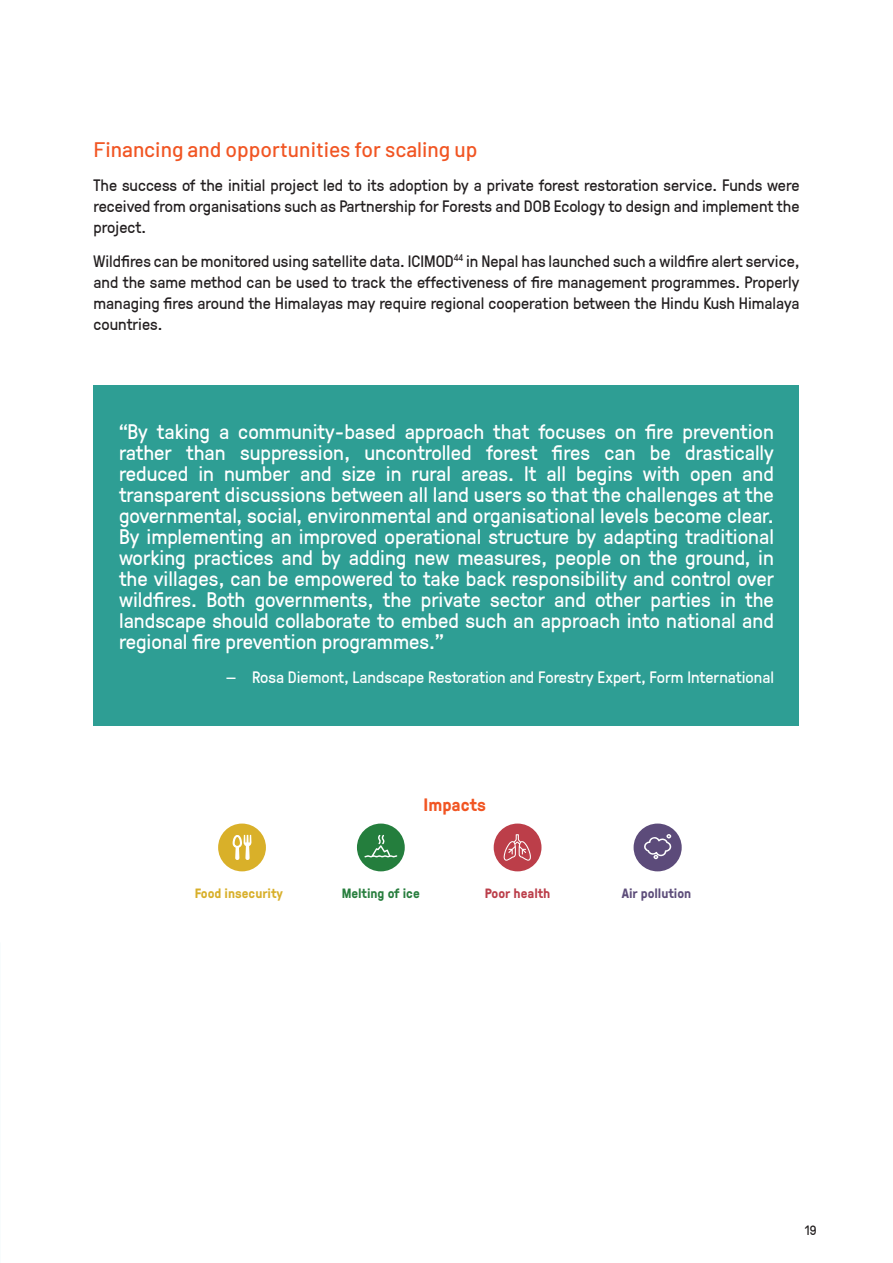
<style>
.page{position:relative;width:893px;height:1263px;background:#fff}
.page>*{position:absolute;margin:0;border:0;box-sizing:border-box;transform-origin:0 0}
.t1{font:21px/21px "GT Pressura";color:#fff;text-align:justify}
.t2{font:500 21px "Barlow";color:#f15523}
.t3{font:700 18px "GT Pressura";color:#f15523}
.t4{font:16.5px/21px "GT Pressura";color:#231f20;text-align:justify}
.t5{font:16.5px "GT Pressura";color:#fff}
.t6{font:700 13.5px "GT Pressura";color:#d8af2a}
.t7{font:700 13.5px "GT Pressura";color:#287e3e}
.t8{font:700 13.5px "GT Pressura";color:#5d4d7a}
.t9{font:700 13.5px "GT Pressura";color:#bb3e4a}
.t10{font:13.5px "GT Pressura";color:#231f20}
.s1{font-family:"Work Sans";font-size:18px}
</style>
<div class="page">
<div style="left:94px;top:385px;width:705px;height:341px;background:#2e9e94"></div>
<div style="left:494px;top:823px;width:47px;height:48px;background:#bc3e49;border-radius:50%"></div>
<svg style="left:504px;top:834px;width:27px;height:27px"></svg>
<div style="left:218px;top:823px;width:48px;height:48px;background:#d9b029;border-radius:50%"></div>
<svg style="left:233px;top:835px;width:18px;height:25px"></svg>
<div style="left:357px;top:823px;width:48px;height:48px;background:#247e3d;border-radius:50%"></div>
<svg style="left:364px;top:835px;width:33px;height:22px"></svg>
<div style="left:634px;top:823px;width:48px;height:48px;background:#5c4b7a;border-radius:50%"></div>
<svg style="left:644px;top:834px;width:27px;height:25px"></svg>
<p class="t2" style="left:94px;top:134px;width:385px">Financing and opportunities for scaling up</p>
<p class="t4" style="left:94px;top:174px;width:707px">The success of the initial project led to its adoption by a private forest restoration service. Funds were received from organisations such as Partnership for Forests and DOB Ecology to design and implement the project.</p>
<p class="t4" style="left:94px;top:250px;width:707px">Wildfires can be monitored using satellite data. ICIMOD<sup>44</sup> in Nepal has launched such a wildfire alert service, and the same method can be used to track the effectiveness of fire management programmes. Properly managing fires around the Himalayas may require regional cooperation between the Hindu Kush Himalaya countries.</p>
<p class="t1" style="left:119px;top:421px;width:656px">“By taking a community-based approach that focuses on fire prevention rather than suppression, uncontrolled forest fires can be drastically reduced in number and size in rural areas. It all begins with open and transparent discussions between all land users so that the challenges at the governmental, social, environmental and organisational levels become clear.<br>By implementing an improved operational structure by adapting traditional working practices and by adding new measures, people on the ground, in the villages, can be empowered to take back responsibility and control over wildfires. Both governments, the private sector and other parties in the landscape should collaborate to embed such an approach into national and regional fire prevention programmes.”</p>
<p class="t5" style="left:225px;top:667px;width:550px"><span class="s1">–</span> Rosa Diemont, Landscape Restoration and Forestry Expert, Form International</p>
<p class="t3" style="left:424px;top:791px;width:64px">Impacts</p>
<p class="t6" style="left:195px;top:883px;width:90px">Food insecurity</p>
<p class="t7" style="left:342px;top:883px;width:79px">Melting of ice</p>
<p class="t9" style="left:485px;top:883px;width:67px">Poor health</p>
<p class="t8" style="left:622px;top:883px;width:71px">Air pollution</p>
<p class="t10" style="left:805px;top:1222px;width:13px">19</p>
</div>
